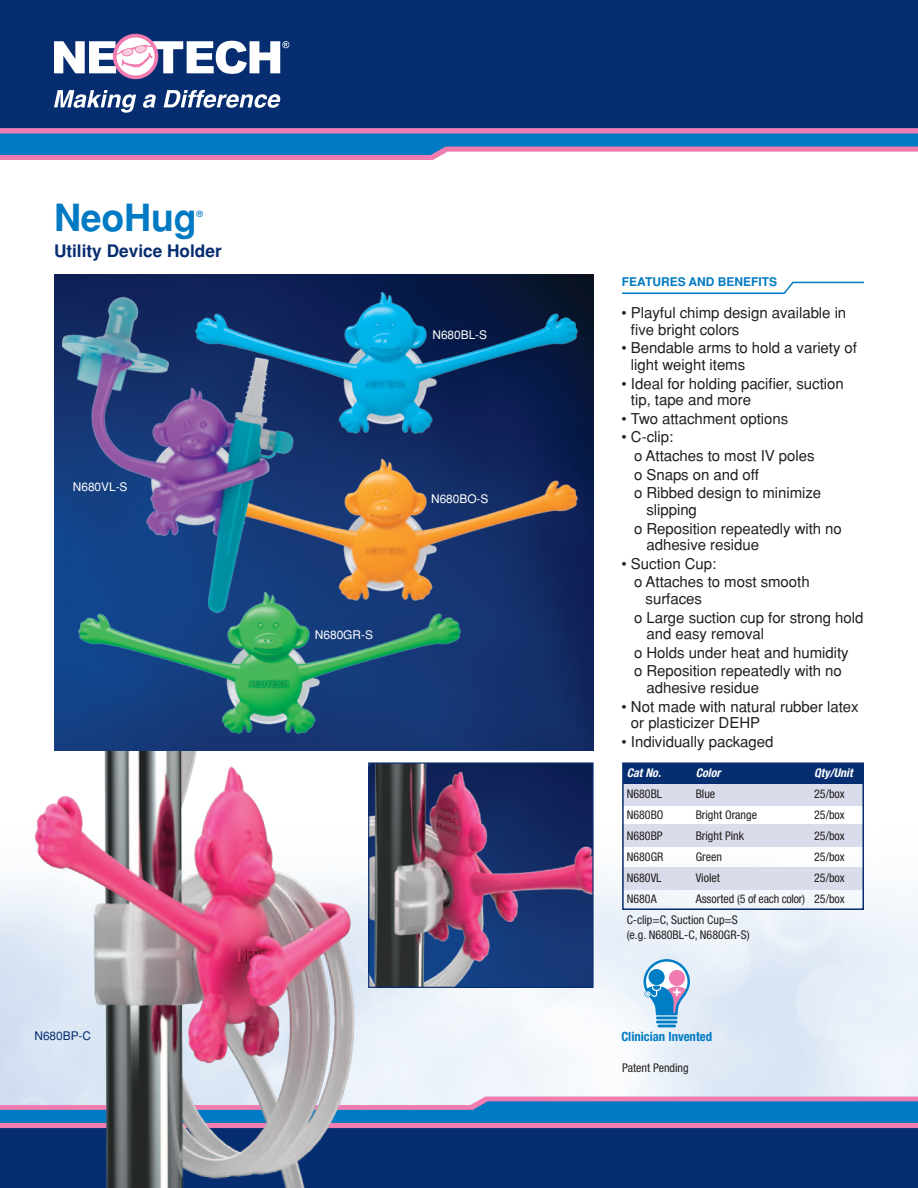
<style>
.page{position:relative;width:918px;height:1188px;background:#fff}
.page>*{position:absolute;margin:0;border:0;box-sizing:border-box;transform-origin:0 0}
.t1{font:700 37.5px "Helvetica CI";letter-spacing:-.005em;color:#007ac2}
.t2{font:700 17.25px "Helvetica CI";color:#052d6f}
.t3{font:15px/16.5px "Helvetica CI";letter-spacing:-.005em;color:#231f20}
.t4{font:700 condensed 12.75px "Helvetica Neue";color:#007ac2}
.t5{font:condensed 12px "Helvetica Neue";color:#231f20}
.t6{font:700 12px "Helvetica CI";color:#007ac2}
.t7{font:italic 700 condensed 12px "Helvetica Neue";color:#fff}
.t8{font:11.85px "Helvetica CI";letter-spacing:-.005em;color:#fff}
.t9{font:11.85px "Helvetica CI";letter-spacing:-.005em;color:#052d6f}
.t10{font:700 8.7px "Helvetica CI";color:#007ac2}
</style>
<div class="page">
<div style="left:0;top:1116px;width:918px;height:72px;background:#052d6f"></div>
<svg style="left:0;top:1097px;width:918px;height:31px;background:#5781bf"></svg>
<img style="left:5px;top:751px;width:363px;height:437px">
<img style="left:54px;top:274px;width:540px;height:477px">
<div style="left:0;top:0;width:918px;height:140px;background:#052d6f"></div>
<svg style="left:0;top:128px;width:918px;height:32px;background:#718cc4"></svg>
<svg style="left:622px;top:281px;width:242px;height:13px"></svg>
<svg style="left:642px;top:959px;width:49px;height:68px"></svg>
<svg style="left:54px;top:90px;width:82px;height:23px"></svg>
<svg style="left:143px;top:94px;width:13px;height:14px"></svg>
<svg style="left:164px;top:90px;width:116px;height:18px"></svg>
<svg style="left:54px;top:34px;width:235px;height:46px"></svg>
<div style="left:622px;top:783px;width:242px;height:23px;background:#d9dcea"></div>
<div style="left:622px;top:825px;width:242px;height:22px;background:#d9dcea"></div>
<div style="left:623px;top:763px;width:240px;height:21px;background:#052d6f"></div>
<div style="left:622px;top:867px;width:242px;height:22px;background:#d9dcea"></div>
<div style="left:622px;top:762px;width:242px;height:148px;border:2px solid #052d6f"></div>
<img style="left:180px;top:274px;width:414px;height:176px">
<img style="left:304px;top:442px;width:289px;height:175px">
<img style="left:63px;top:575px;width:414px;height:176px">
<img style="left:370px;top:764px;width:222px;height:222px">
<div style="left:368px;top:762px;width:226px;height:226px;border:1px solid #052d6f"></div>
<img style="left:62px;top:284px;width:242px;height:333px">
<p class="t1" style="left:54px;top:196px;width:144px">NeoHug</p>
<p class="t10" style="left:197px;top:209px;width:8px">®</p>
<p class="t2" style="left:54px;top:241px;width:169px">Utility Device Holder</p>
<p class="t8" style="left:73px;top:480px;width:56px">N680VL-S</p>
<p class="t8" style="left:433px;top:328px;width:56px">N680BL-S</p>
<p class="t8" style="left:315px;top:628px;width:60px">N680GR-S</p>
<p class="t8" style="left:431px;top:492px;width:59px">N680BO-S</p>
<p class="t9" style="left:34px;top:1028px;width:58px">N680BP-C</p>
<p class="t6" style="left:622px;top:275px;width:157px">FEATURES AND BENEFITS</p>
<p class="t3" style="left:631px;top:305px;width:217px;text-indent:-9px">• Playful chimp design available in five bright colors</p>
<p class="t3" style="left:631px;top:340px;width:228px;text-indent:-9px">• Bendable arms to hold a variety of light weight items</p>
<p class="t3" style="left:631px;top:375px;width:214px;text-indent:-9px">• Ideal for holding pacifier, suction tip, tape and more</p>
<p class="t3" style="left:622px;top:410px;width:168px">• Two attachment options</p>
<p class="t3" style="left:622px;top:429px;width:53px">• C-clip:</p>
<p class="t3" style="left:634px;top:447px;width:182px">o Attaches to most IV poles</p>
<p class="t3" style="left:634px;top:466px;width:126px">o Snaps on and off</p>
<p class="t3" style="left:646px;top:485px;width:176px;text-indent:-12px">o Ribbed design to minimize slipping</p>
<p class="t3" style="left:646px;top:520px;width:197px;text-indent:-12px">o Reposition repeatedly with no adhesive residue</p>
<p class="t3" style="left:622px;top:555px;width:96px">• Suction Cup:</p>
<p class="t3" style="left:646px;top:574px;width:166px;text-indent:-12px">o Attaches to most smooth surfaces</p>
<p class="t3" style="left:646px;top:609px;width:219px;text-indent:-12px">o Large suction cup for strong hold and easy removal</p>
<p class="t3" style="left:634px;top:644px;width:216px">o Holds under heat and humidity</p>
<p class="t3" style="left:646px;top:663px;width:197px;text-indent:-12px">o Reposition repeatedly with no adhesive residue</p>
<p class="t3" style="left:631px;top:698px;width:229px;text-indent:-9px">• Not made with natural rubber latex or plasticizer DEHP</p>
<p class="t3" style="left:622px;top:733px;width:153px">• Individually packaged</p>
<p class="t7" style="left:627px;top:766px;width:36px">Cat No.</p>
<p class="t7" style="left:696px;top:766px;width:26px">Color</p>
<p class="t7" style="left:814px;top:766px;width:40px">Qty/Unit</p>
<p class="t5" style="left:627px;top:787px;width:37px">N680BL</p>
<p class="t5" style="left:696px;top:787px;width:21px">Blue</p>
<p class="t5" style="left:814px;top:787px;width:32px">25/box</p>
<p class="t5" style="left:627px;top:808px;width:38px">N680BO</p>
<p class="t5" style="left:696px;top:808px;width:63px">Bright Orange</p>
<p class="t5" style="left:814px;top:808px;width:32px">25/box</p>
<p class="t5" style="left:627px;top:829px;width:37px">N680BP</p>
<p class="t5" style="left:696px;top:829px;width:50px">Bright Pink</p>
<p class="t5" style="left:814px;top:829px;width:32px">25/box</p>
<p class="t5" style="left:627px;top:850px;width:38px">N680GR</p>
<p class="t5" style="left:696px;top:850px;width:28px">Green</p>
<p class="t5" style="left:814px;top:850px;width:32px">25/box</p>
<p class="t5" style="left:627px;top:871px;width:36px">N680VL</p>
<p class="t5" style="left:696px;top:871px;width:26px">Violet</p>
<p class="t5" style="left:814px;top:871px;width:32px">25/box</p>
<p class="t5" style="left:627px;top:892px;width:31px">N680A</p>
<p class="t5" style="left:696px;top:892px;width:151px">Assorted (5 of each color) 25/box</p>
<p class="t5" style="left:627px;top:913px;width:113px">C-clip=C, Suction Cup=S</p>
<p class="t5" style="left:627px;top:928px;width:124px">(e.g. N680BL-C, N680GR-S)</p>
<p class="t4" style="left:621px;top:1029px;width:92px">Clinician Invented</p>
<p class="t5" style="left:622px;top:1061px;width:68px">Patent Pending</p>
</div>
